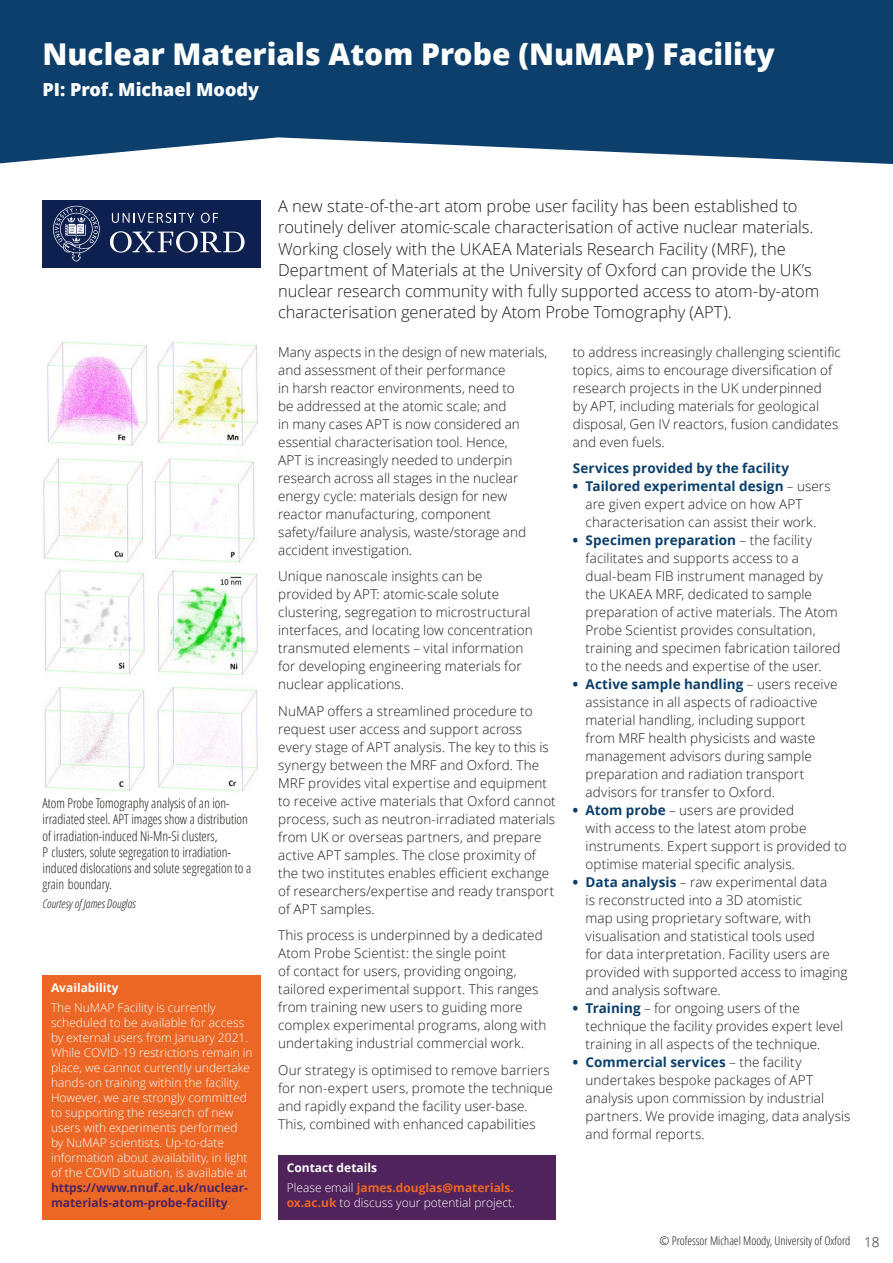
<style>
.page{position:relative;width:893px;height:1263px;background:#fff}
.page>*{position:absolute;margin:0;border:0;box-sizing:border-box;transform-origin:0 0}
.t1{font:800 30px "Open Sans";color:#fff}
.t2{font:800 18px "Open Sans";color:#fff}
.Standfirst{font:300 16.5px/21px "Open Sans";letter-spacing:-.005em;color:#1d1d1b}
.Body{font:300 13.5px/18px "Open Sans";letter-spacing:.005em;color:#1d1d1b}
.Bullet{font:300 13.5px/18px "Open Sans";letter-spacing:.005em;color:#1d1d1b}
.t3{font:300 condensed 13.5px/16.2px "Open Sans";color:#1d1d1b}
.Heading{font:700 13.5px "Open Sans";letter-spacing:.005em;color:#0c3f6c}
.t4{font:300 12px/15px "Open Sans";color:#fff}
.t5{font:300 condensed 12px "Open Sans";color:#1d1d1b}
.t6{font:700 12px "Open Sans";color:#fff}
.Credit{font:italic 300 condensed 12px "Open Sans";color:#1d1d1b}
.s1{font-weight:700;color:#50235c}
.s2{font-weight:800;color:#0c3f6c}
.s3{font-weight:700;color:#0c3f6c}
.s4{font-weight:700;color:#ec6725}
</style>
<div class="page">
<svg style="left:0;top:0;width:893px;height:164px;background:#1f4e77"></svg>
<div style="left:278px;top:1155px;width:278px;height:64px;background:#50235c"></div>
<div style="left:43px;top:975px;width:218px;height:244px;background:#ec6725"></div>
<img style="left:43px;top:340px;width:215px;height:224px">
<img style="left:44px;top:569px;width:214px;height:223px">
<div style="left:43px;top:200px;width:218px;height:67px;background:#0e2050"></div>
<svg style="left:110px;top:231px;width:135px;height:22px"></svg>
<svg style="left:201px;top:213px;width:17px;height:10px"></svg>
<svg style="left:112px;top:213px;width:82px;height:10px"></svg>
<svg style="left:53px;top:206px;width:47px;height:56px"></svg>
<p class="t1" style="left:43px;top:32px;width:734px">Nuclear Materials Atom Probe (NuMAP) Facility</p>
<p class="t2" style="left:43px;top:75px;width:218px">PI: Prof. Michael Moody</p>
<p class="t3" style="left:43px;top:795px;width:210px">Atom Probe Tomography analysis of an ion&shy;irradiated steel. APT images show a distribution of irradiation-induced Ni-Mn-Si clusters,<br>P clusters, solute segregation to irradiation&shy;induced dislocations and solute segregation to a grain boundary.</p>
<p class="Credit" style="left:43px;top:895px;width:95px">Courtesy of James Douglas</p>
<p class="t6" style="left:51px;top:979px;width:69px">Availability</p>
<p class="t4" style="left:51px;top:999px;width:203px">The NuMAP Facility is currently scheduled to be available for access by external users from January 2021.<br>While COVID-19 restrictions remain in place, we cannot currently undertake hands-on training within the facility.<br>However, we are strongly committed to supporting the research of new users with experiments performed by NuMAP scientists. Up-to-date information about availability, in light of the COVID situation, is available at <span class="s1">https://www.nnuf.ac.uk/nuclear&shy;materials-atom-probe-facility</span>.</p>
<p class="Standfirst" style="left:278px;top:196px;width:542px">A new state-of-the-art atom probe user facility has been established to routinely deliver atomic-scale characterisation of active nuclear materials.<br>Working closely with the UKAEA Materials Research Facility (MRF), the Department of Materials at the University of Oxford can provide the UK’s nuclear research community with fully supported access to atom-by-atom characterisation generated by Atom Probe Tomography (APT).</p>
<p class="Body" style="left:278px;top:342px;width:271px">Many aspects in the design of new materials, and assessment of their performance<br>in harsh reactor environments, need to<br>be addressed at the atomic scale; and<br>in many cases APT is now considered an essential characterisation tool. Hence,<br>APT is increasingly needed to underpin research across all stages in the nuclear energy cycle: materials design for new reactor manufacturing, component safety/failure analysis, waste/storage and accident investigation.</p>
<p class="Body" style="left:278px;top:567px;width:256px">Unique nanoscale insights can be provided by APT: atomic-scale solute clustering, segregation to microstructural interfaces, and locating low concentration transmuted elements – vital information for developing engineering materials for nuclear applications.</p>
<p class="Body" style="left:278px;top:701px;width:279px">NuMAP offers a streamlined procedure to request user access and support across every stage of APT analysis. The key to this is synergy between the MRF and Oxford. The MRF provides vital expertise and equipment to receive active materials that Oxford cannot process, such as neutron-irradiated materials from UK or overseas partners, and prepare active APT samples. The close proximity of the two institutes enables efficient exchange of researchers/expertise and ready transport of APT samples.</p>
<p class="Body" style="left:278px;top:926px;width:270px">This process is underpinned by a dedicated Atom Probe Scientist: the single point<br>of contact for users, providing ongoing, tailored experimental support. This ranges from training new users to guiding more complex experimental programs, along with undertaking industrial commercial work.</p>
<p class="Body" style="left:278px;top:1060px;width:276px">Our strategy is optimised to remove barriers for non-expert users, promote the technique and rapidly expand the facility user-base.<br>This, combined with enhanced capabilities</p>
<p class="Body" style="left:573px;top:342px;width:270px">to address increasingly challenging scientific topics, aims to encourage diversification of research projects in the UK underpinned<br>by APT, including materials for geological disposal, Gen IV reactors, fusion candidates and even fuels.</p>
<p class="Heading" style="left:573px;top:459px;width:218px">Services provided by the facility</p>
<p class="Bullet" style="left:586px;top:477px;width:247px;text-indent:-13px"><span class="s2">•</span> <span class="s3">Tailored experimental design</span> – users are given expert advice on how APT characterisation can assist their work.</p>
<p class="Bullet" style="left:586px;top:531px;width:256px;text-indent:-13px"><span class="s2">•</span> <span class="s3">Specimen preparation</span> – the facility facilitates and supports access to a dual-beam FIB instrument managed by the UKAEA MRF, dedicated to sample preparation of active materials. The Atom Probe Scientist provides consultation, training and specimen fabrication tailored to the needs and expertise of the user.</p>
<p class="Bullet" style="left:586px;top:675px;width:253px;text-indent:-13px"><span class="s2">•</span> <span class="s3">Active sample handling</span> – users receive assistance in all aspects of radioactive material handling, including support from MRF health physicists and waste management advisors during sample preparation and radiation transport advisors for transfer to Oxford.</p>
<p class="Bullet" style="left:586px;top:801px;width:263px;text-indent:-13px"><span class="s2">•</span> <span class="s3">Atom probe</span> – users are provided<br>with access to the latest atom probe instruments. Expert support is provided to optimise material specific analysis.</p>
<p class="Bullet" style="left:586px;top:873px;width:264px;text-indent:-13px"><span class="s2">•</span> <span class="s3">Data analysis</span> – raw experimental data<br>is reconstructed into a 3D atomistic<br>map using proprietary software, with visualisation and statistical tools used<br>for data interpretation. Facility users are provided with supported access to imaging and analysis software.</p>
<p class="Bullet" style="left:586px;top:999px;width:259px;text-indent:-13px"><span class="s2">•</span> <span class="s3">Training</span> – for ongoing users of the technique the facility provides expert level training in all aspects of the technique.</p>
<p class="Bullet" style="left:586px;top:1053px;width:266px;text-indent:-13px"><span class="s2">•</span> <span class="s3">Commercial services</span> – the facility undertakes bespoke packages of APT analysis upon commission by industrial partners. We provide imaging, data analysis and formal reports.</p>
<p class="t6" style="left:287px;top:1159px;width:92px">Contact details</p>
<p class="t4" style="left:287px;top:1179px;width:230px">Please email <span class="s4">james.douglas@materials. ox.ac.uk</span> to discuss your potential project.</p>
<p class="t5" style="left:659px;top:1232px;width:192px">© Professor Michael Moody, University of Oxford</p>
<p class="Body" style="left:864px;top:1232px;width:17px">18</p>
</div>
